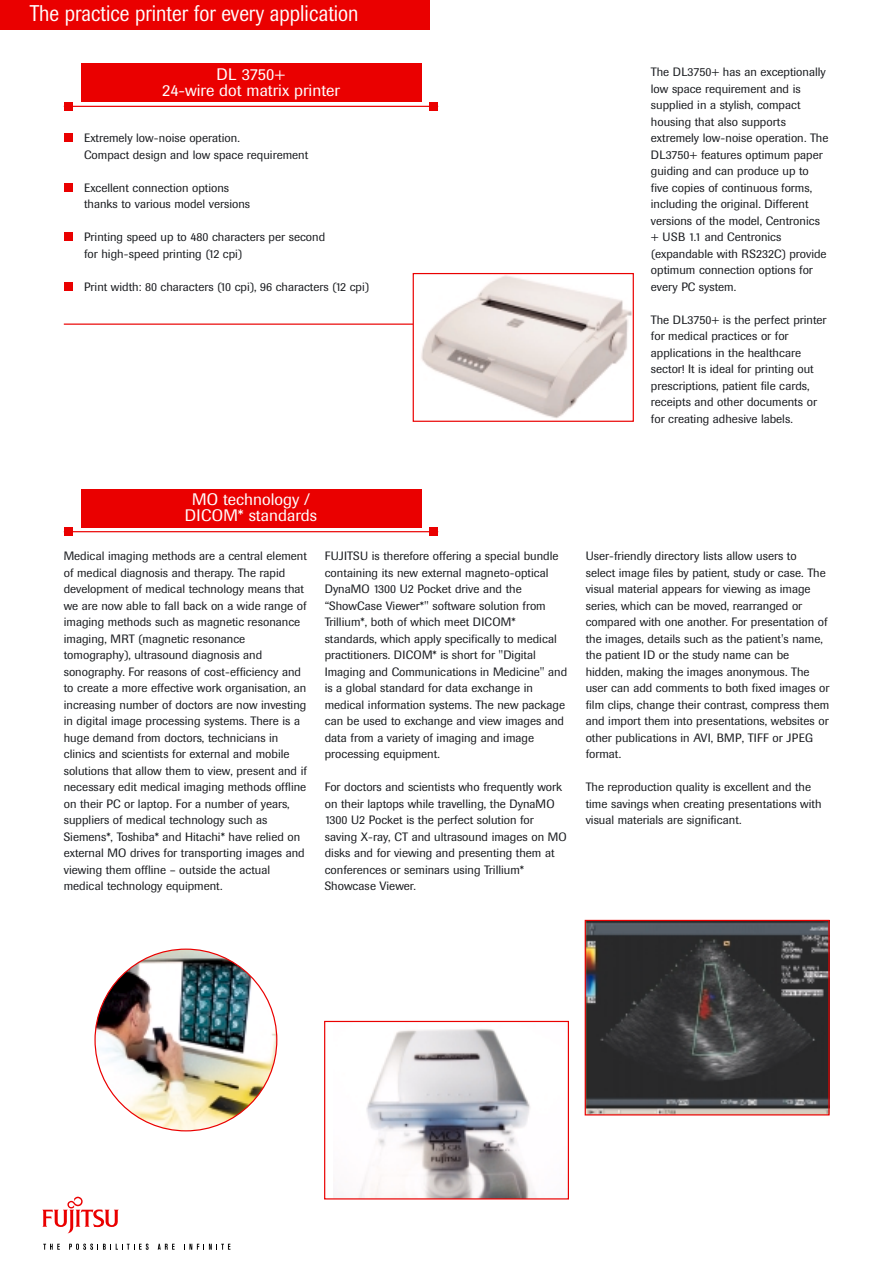
<style>
.page{position:relative;width:893px;height:1262px;background:#fff}
.page>*{position:absolute;margin:0;border:0;box-sizing:border-box;transform-origin:0 0}
.t1{font:22.5px "Berthold Imago BQ";color:#fff;scale:.85 1}
.t2{font:16.5px/16.5px "Berthold Imago BQ";color:#fff;text-align:center}
.t3{font:12px/16.5px "Berthold Imago BQ";color:#191b1f}
</style>
<div class="page">
<div style="left:0;top:0;width:429px;height:30px;background:#ea0000"></div>
<div style="left:81px;top:64px;width:340px;height:38px;background:#ea0000"></div>
<hr style="left:64px;top:106px;width:374px;height:1px;background:#ea0000">
<div style="left:64px;top:102px;width:8px;height:9px;background:#ea0000"></div>
<div style="left:429px;top:102px;width:9px;height:9px;background:#ea0000"></div>
<div style="left:81px;top:489px;width:340px;height:38px;background:#ea0000"></div>
<hr style="left:64px;top:531px;width:374px;height:1px;background:#ea0000">
<div style="left:64px;top:527px;width:8px;height:9px;background:#ea0000"></div>
<div style="left:429px;top:527px;width:9px;height:9px;background:#ea0000"></div>
<div style="left:64px;top:282px;width:9px;height:9px;background:#ea0000"></div>
<div style="left:64px;top:233px;width:9px;height:8px;background:#ea0000"></div>
<div style="left:64px;top:183px;width:9px;height:9px;background:#ea0000"></div>
<div style="left:64px;top:134px;width:9px;height:8px;background:#ea0000"></div>
<hr style="left:64px;top:323px;width:375px;height:2px;background:#ea0000">
<img style="left:414px;top:275px;width:218px;height:144px">
<div style="left:412px;top:273px;width:222px;height:149px;border:1px solid #ea0000"></div>
<img style="left:333px;top:1022px;width:234px;height:175px">
<div style="left:324px;top:1020px;width:245px;height:179px;border:1px solid #ea0000"></div>
<img style="left:586px;top:921px;width:241px;height:192px">
<div style="left:584px;top:919px;width:245px;height:196px;border:1px solid #ea0000"></div>
<svg style="left:42px;top:1196px;width:77px;height:37px"></svg>
<svg style="left:43px;top:1243px;width:17px;height:6px"></svg>
<svg style="left:69px;top:1243px;width:79px;height:6px"></svg>
<svg style="left:158px;top:1243px;width:17px;height:6px"></svg>
<svg style="left:184px;top:1243px;width:46px;height:6px"></svg>
<img style="left:94px;top:948px;width:183px;height:183px">
<h1 class="t1" style="left:30px;top:5px;width:388px">The practice printer for every application</h1>
<h2 class="t2" style="left:162px;top:67px;width:179px">DL 3750+<br>24-wire dot matrix printer</h2>
<p class="t3" style="left:84px;top:131px;width:226px">Extremely low-noise operation.<br>Compact design and low space requirement</p>
<p class="t3" style="left:84px;top:180px;width:168px">Excellent connection options thanks to various model versions</p>
<p class="t3" style="left:84px;top:230px;width:242px">Printing speed up to 480 characters per second for high-speed printing (12 cpi)</p>
<p class="t3" style="left:84px;top:279px;width:286px">Print width: 80 characters (10 cpi), 96 characters (12 cpi)</p>
<p class="t3" style="left:651px;top:65px;width:179px">The DL3750+ has an exceptionally low space requirement and is supplied in a stylish, compact housing that also supports extremely low-noise operation. The<br>DL3750+ features optimum paper guiding and can produce up to five copies of continuous forms, including the original. Different versions of the model, Centronics + USB 1.1 and Centronics (expandable with RS232C) provide optimum connection options for every PC system.</p>
<p class="t3" style="left:651px;top:312px;width:177px">The DL3750+ is the perfect printer for medical practices or for applications in the healthcare sector! It is ideal for printing out prescriptions, patient file cards, receipts and other documents or for creating adhesive labels.</p>
<h2 class="t2" style="left:185px;top:492px;width:134px">MO technology /<br>DICOM* standards</h2>
<p class="t3" style="left:64px;top:549px;width:245px">Medical imaging methods are a central element of medical diagnosis and therapy. The rapid development of medical technology means that we are now able to fall back on a wide range of imaging methods such as magnetic resonance imaging, MRT (magnetic resonance tomography), ultrasound diagnosis and sonography. For reasons of cost-efficiency and to create a more effective work organisation, an increasing number of doctors are now investing in digital image processing systems. There is a huge demand from doctors, technicians in clinics and scientists for external and mobile solutions that allow them to view, present and if necessary edit medical imaging methods offline on their PC or laptop. For a number of years, suppliers of medical technology such as Siemens*, Toshiba* and Hitachi* have relied on external MO drives for transporting images and viewing them offline – outside the actual medical technology equipment.</p>
<p class="t3" style="left:325px;top:549px;width:244px">FUJITSU is therefore offering a special bundle containing its new external magneto-optical DynaMO 1300 U2 Pocket drive and the “ShowCase Viewer*" software solution from Trillium*, both of which meet DICOM* standards, which apply specifically to medical practitioners. DICOM* is short for "Digital Imaging and Communications in Medicine" and is a global standard for data exchange in medical information systems. The new package can be used to exchange and view images and data from a variety of imaging and image processing equipment.</p>
<p class="t3" style="left:325px;top:780px;width:243px">For doctors and scientists who frequently work on their laptops while travelling, the DynaMO 1300 U2 Pocket is the perfect solution for saving X-ray, CT and ultrasound images on MO disks and for viewing and presenting them at conferences or seminars using Trillium* Showcase Viewer.</p>
<p class="t3" style="left:585px;top:549px;width:245px">User-friendly directory lists allow users to<br>select image files by patient, study or case. The visual material appears for viewing as image series, which can be moved, rearranged or compared with one another. For presentation of the images, details such as the patient's name, the patient ID or the study name can be hidden, making the images anonymous. The user can add comments to both fixed images or film clips, change their contrast, compress them and import them into presentations, websites or other publications in AVI, BMP, TIFF or JPEG format.</p>
<p class="t3" style="left:585px;top:780px;width:237px">The reproduction quality is excellent and the time savings when creating presentations with visual materials are significant.</p>
</div>
